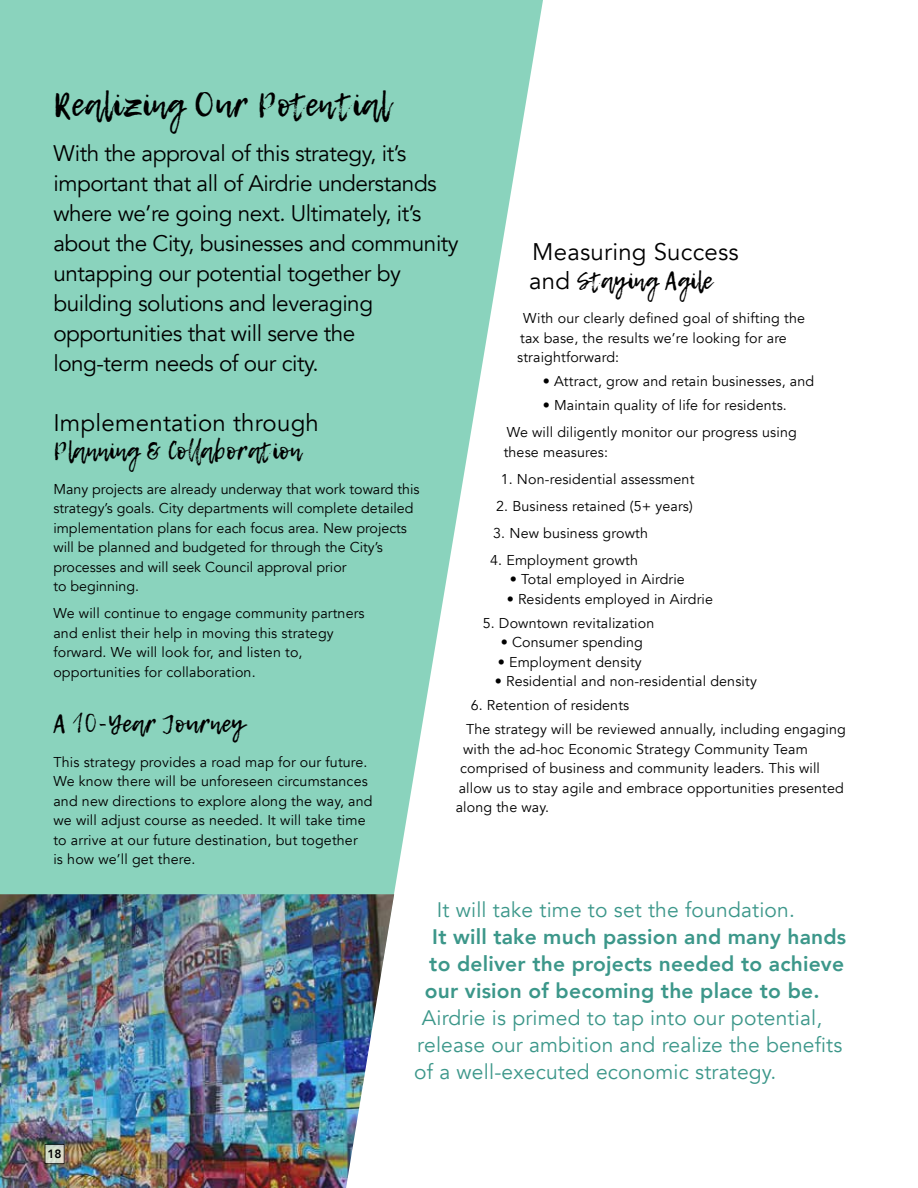
<style>
.page{position:relative;width:918px;height:1188px;background:#fff}
.page>*{position:absolute;margin:0;border:0;box-sizing:border-box;transform-origin:0 0}
.t1{font:33px "Lemon Tuesday";letter-spacing:.01em;color:#000}
.t2{font:24px "Lemon Tuesday";letter-spacing:.01em;color:#000}
.t3{font:24px "Avenir";letter-spacing:.01em;color:#000}
.t4{font:22.5px/30px "Avenir";letter-spacing:-.02em;color:#000}
.t5{font:21px/27px "Avenir";letter-spacing:.01em;color:#3c978a}
.t6{font:800 21px/27px "Avenir";letter-spacing:.01em;color:#3c978a;text-align:justify}
.t7{font:14.25px/19.5px "Avenir";letter-spacing:.01em;color:#000}
.t8{font:800 12px "Avenir";color:#000}
.s1{font-size:27px}
.s2{font-family:"Avenir"}
</style>
<div class="page">
<svg style="left:0;top:0;width:543px;height:895px;background:#9ad9c6"></svg>
<img style="left:0;top:894px;width:394px;height:294px">
<svg style="left:47px;top:1146px;width:16px;height:16px"></svg>
<div style="left:45px;top:1144px;width:20px;height:20px;border:1px solid #000"></div>
<h1 class="t1" style="left:53px;top:85px;width:338px">Realizing Our Potential</h1>
<p class="t4" style="left:53px;top:138px;width:407px">With the approval of this strategy, it’s important that all of Airdrie understands where we’re going next. Ultimately, it’s about the City, businesses and community untapping our potential together by building solutions and leveraging opportunities that will serve the<br>long-term needs of our city.</p>
<h2 class="t3" style="left:53px;top:408px;width:267px">Implementation through</h2>
<h2 class="t2" style="left:53px;top:437px;width:249px">Planning &amp; Collaboration</h2>
<p class="t7" style="left:53px;top:479px;width:368px">Many projects are already underway that work toward this strategy’s goals. City departments will complete detailed implementation plans for each focus area. New projects will be planned and budgeted for through the City’s processes and will seek Council approval prior<br>to beginning.</p>
<p class="t7" style="left:53px;top:604px;width:313px">We will continue to engage community partners and enlist their help in moving this strategy forward. We will look for, and listen to, opportunities for collaboration.</p>
<h2 class="t2" style="left:53px;top:710px;width:193px">A <span class="s1">10</span>-Year Journey</h2>
<p class="t7" style="left:53px;top:752px;width:321px">This strategy provides a road map for our future.<br>We know there will be unforeseen circumstances and new directions to explore along the way, and we will adjust course as needed. It will take time to arrive at our future destination, but together<br>is how we’ll get there.</p>
<h3 class="t5" style="left:437px;top:896px;width:360px">It will take time to set the foundation.</h3>
<h3 class="t6" style="left:425px;top:923px;width:423px;text-indent:7px">It will take much passion and many hands to deliver the projects needed to achieve our vision of becoming the place to be.</h3>
<h3 class="t5" style="left:414px;top:1004px;width:430px;text-indent:7px">Airdrie is primed to tap into our potential, release our ambition and realize the benefits of a well-executed economic strategy.</h3>
<h2 class="t3" style="left:532px;top:238px;width:208px">Measuring Success</h2>
<h2 class="t2" style="left:529px;top:266px;width:185px"><span class="s2">and</span> Staying Agile</h2>
<p class="t7" style="left:517px;top:309px;width:289px;text-indent:6px">With our clearly defined goal of shifting the tax base, the results we’re looking for are straightforward:</p>
<p class="t7" style="left:543px;top:372px;width:273px">• Attract, grow and retain businesses, and</p>
<p class="t7" style="left:507px;top:392px;width:292px;line-height:27px;text-indent:36px">• Maintain quality of life for residents.<br>We will diligently monitor our progress using</p>
<p class="t7" style="left:504px;top:442px;width:106px">these measures:</p>
<p class="t7" style="left:501px;top:469px;width:195px">1. Non-residential assessment</p>
<p class="t7" style="left:496px;top:496px;width:198px">2. Business retained (5+ years)</p>
<p class="t7" style="left:493px;top:523px;width:156px">3. New business growth</p>
<p class="t7" style="left:490px;top:550px;width:149px">4. Employment growth</p>
<p class="t7" style="left:510px;top:570px;width:177px">• Total employed in Airdrie</p>
<p class="t7" style="left:507px;top:589px;width:208px">• Residents employed in Airdrie</p>
<p class="t7" style="left:483px;top:613px;width:173px">5. Downtown revitalization</p>
<p class="t7" style="left:501px;top:633px;width:144px">• Consumer spending</p>
<p class="t7" style="left:498px;top:652px;width:146px">• Employment density</p>
<p class="t7" style="left:495px;top:672px;width:264px">• Residential and non-residential density</p>
<p class="t7" style="left:466px;top:693px;width:381px;line-height:24px;text-indent:5px">6. Retention of residents<br>The strategy will be reviewed annually, including engaging</p>
<p class="t7" style="left:463px;top:739px;width:346px">with the ad-hoc Economic Strategy Community Team</p>
<p class="t7" style="left:460px;top:759px;width:361px">comprised of business and community leaders. This will</p>
<p class="t7" style="left:459px;top:778px;width:387px">allow us to stay agile and embrace opportunities presented</p>
<p class="t7" style="left:456px;top:798px;width:95px">along the way.</p>
<p class="t8" style="left:48px;top:1144px;width:16px">18</p>
</div>
